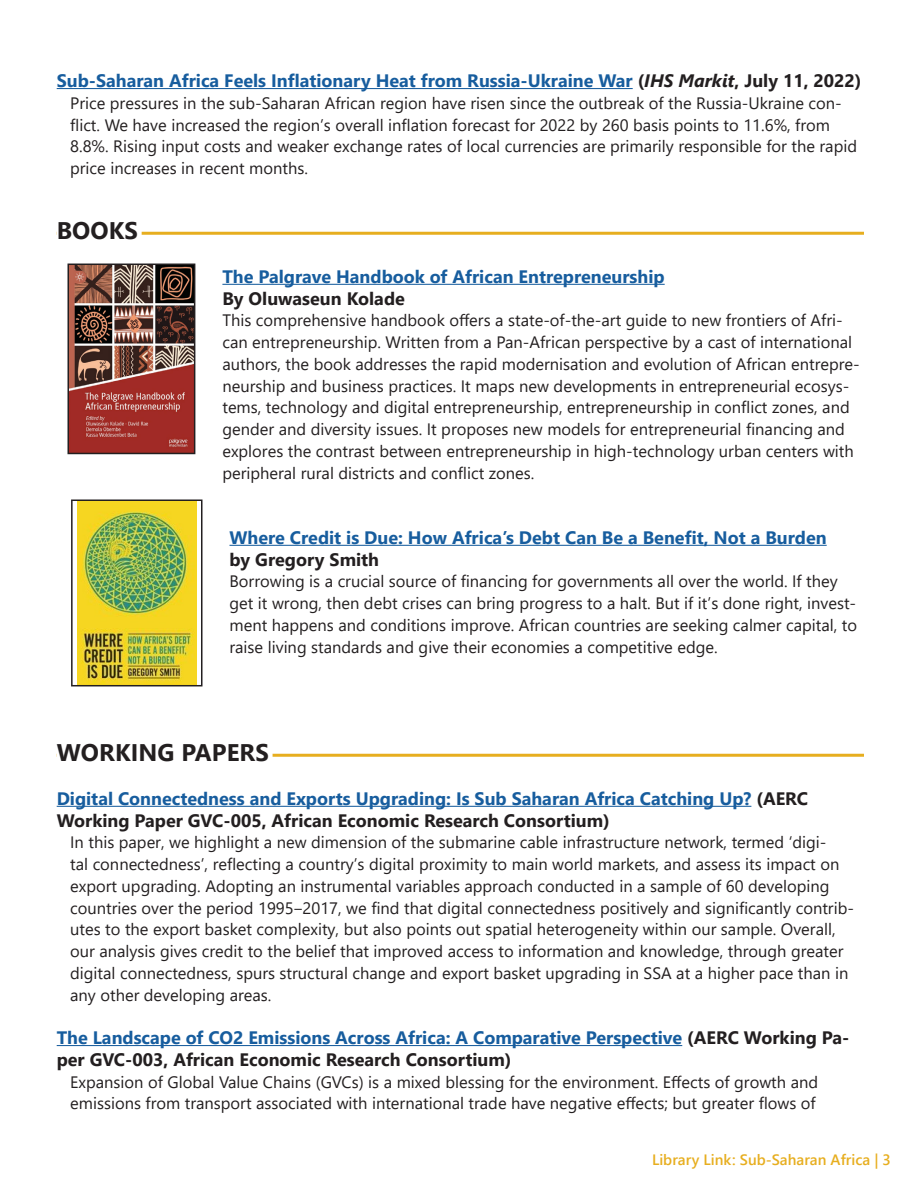
<style>
.page{position:relative;width:918px;height:1188px;background:#fff}
.page>*{position:absolute;margin:0;border:0;box-sizing:border-box;transform-origin:0 0}
.Section_header_with{font:700 24px "Segoe UI";letter-spacing:.005em;color:#231f20}
.Title__blue__bold_12{font:700 18px/21.8px "Segoe UI";color:#175d9e}
.Author__bold{font:700 18px "Segoe UI";color:#231f20}
.Abstract__basic_11pt{font:16.5px/21.8px "Segoe UI";color:#231f20}
.t1{font:600 15px "Segoe UI";color:#e7ae1f}
.s1{color:#231f20}
.s2{font-style:italic;color:#231f20}
</style>
<div class="page">
<hr style="left:57px;top:88px;width:576px;height:1px;background:#175d9e">
<hr style="left:57px;top:232px;width:807px;height:3px;background:#e7ae1f">
<div style="left:57px;top:230px;width:85px;height:9px;background:#fff"></div>
<hr style="left:222px;top:284px;width:443px;height:1px;background:#175d9e">
<hr style="left:230px;top:545px;width:597px;height:1px;background:#175d9e">
<hr style="left:57px;top:754px;width:807px;height:3px;background:#e7ae1f">
<div style="left:57px;top:752px;width:216px;height:9px;background:#fff"></div>
<hr style="left:57px;top:806px;width:694px;height:1px;background:#175d9e">
<hr style="left:57px;top:1045px;width:625px;height:1px;background:#175d9e">
<img style="left:71px;top:267px;width:121px;height:184px">
<div style="left:68px;top:264px;width:127px;height:190px;border:2px solid #231f20"></div>
<img style="left:78px;top:503px;width:118px;height:180px">
<div style="left:71px;top:500px;width:131px;height:186px;border:2px solid #231f20"></div>
<p class="Title__blue__bold_12" style="left:57px;top:68px;width:806px">Sub-Saharan Africa Feels Inflationary Heat from Russia-Ukraine War <span class="s1">(</span><span class="s2">IHS Markit</span><span class="s1">, July 11, 2022)</span></p>
<p class="Abstract__basic_11pt" style="left:70px;top:91px;width:788px">Price pressures in the sub-Saharan African region have risen since the outbreak of the Russia-Ukraine con&shy;flict. We have increased the region’s overall inflation forecast for 2022 by 260 basis points to 11.6%, from 8.8%. Rising input costs and weaker exchange rates of local currencies are primarily responsible for the rapid price increases in recent months.</p>
<p class="Section_header_with" style="left:57px;top:208px;width:83px">BOOKS</p>
<p class="Title__blue__bold_12" style="left:222px;top:264px;width:444px">The Palgrave Handbook of African Entrepreneurship</p>
<p class="Author__bold" style="left:222px;top:281px;width:184px">By Oluwaseun Kolade</p>
<p class="Abstract__basic_11pt" style="left:222px;top:308px;width:639px">This comprehensive handbook offers a state-of-the-art guide to new frontiers of Afri&shy;can entrepreneurship. Written from a Pan-African perspective by a cast of international authors, the book addresses the rapid modernisation and evolution of African entrepre&shy;neurship and business practices. It maps new developments in entrepreneurial ecosys&shy;tems, technology and digital entrepreneurship, entrepreneurship in conflict zones, and gender and diversity issues. It proposes new models for entrepreneurial financing and explores the contrast between entrepreneurship in high-technology urban centers with peripheral rural districts and conflict zones.</p>
<p class="Title__blue__bold_12" style="left:230px;top:525px;width:599px">Where Credit is Due: How Africa’s Debt Can Be a Benefit, Not a Burden</p>
<p class="Author__bold" style="left:230px;top:542px;width:151px">by Gregory Smith</p>
<p class="Abstract__basic_11pt" style="left:230px;top:569px;width:629px">Borrowing is a crucial source of financing for governments all over the world. If they get it wrong, then debt crises can bring progress to a halt. But if it’s done right, invest&shy;ment happens and conditions improve. African countries are seeking calmer capital, to raise living standards and give their economies a competitive edge.</p>
<p class="Section_header_with" style="left:57px;top:730px;width:214px">WORKING PAPERS</p>
<p class="Title__blue__bold_12" style="left:57px;top:786px;width:753px">Digital Connectedness and Exports Upgrading: Is Sub Saharan Africa Catching Up? <span class="s1">(AERC<br>Working Paper GVC-005, African Economic Research Consortium)</span></p>
<p class="Abstract__basic_11pt" style="left:70px;top:830px;width:785px">In this paper, we highlight a new dimension of the submarine cable infrastructure network, termed ‘digi-<br>tal connectedness’, reflecting a country’s digital proximity to main world markets, and assess its impact on export upgrading. Adopting an instrumental variables approach conducted in a sample of 60 developing countries over the period 1995‒2017, we find that digital connectedness positively and significantly contrib&shy;utes to the export basket complexity, but also points out spatial heterogeneity within our sample. Overall, our analysis gives credit to the belief that improved access to information and knowledge, through greater digital connectedness, spurs structural change and export basket upgrading in SSA at a higher pace than in any other developing areas.</p>
<p class="Title__blue__bold_12" style="left:57px;top:1025px;width:794px">The Landscape of CO2 Emissions Across Africa: A Comparative Perspective <span class="s1">(AERC Working Pa&shy;per GVC-003, African Economic Research Consortium)</span></p>
<p class="Abstract__basic_11pt" style="left:70px;top:1069px;width:749px">Expansion of Global Value Chains (GVCs) is a mixed blessing for the environment. Effects of growth and emissions from transport associated with international trade have negative effects; but greater flows of</p>
<p class="t1" style="left:652px;top:1146px;width:240px">Library Link: Sub-Saharan Africa | 3</p>
</div>
